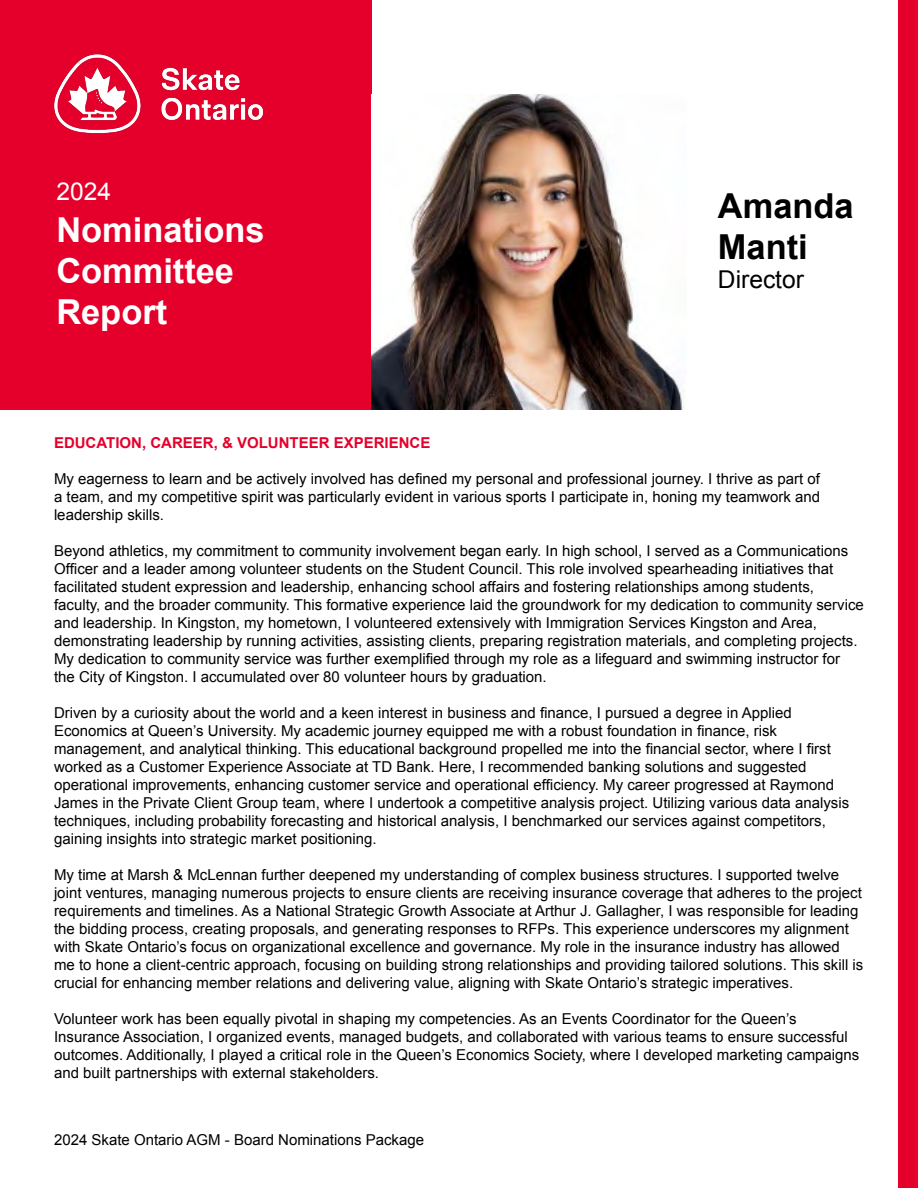
<style>
.page{position:relative;width:918px;height:1188px;background:#fff}
.page>*{position:absolute;margin:0;border:0;box-sizing:border-box;transform-origin:0 0}
.t1{font:700 34.35px "Arial";color:#fff}
.t2{font:700 34.35px/41.2px "Arial";color:#000}
.t3{font:24.6px "Arial";color:#000}
.t4{font:24.6px "Arial";color:#fff}
.t5{font:15px/18px "Arial";color:#000}
.t6{font:700 15px "Arial";color:#e4002b}
</style>
<div class="page">
<div style="left:899px;top:0;width:19px;height:1188px;background:#e4002b"></div>
<div style="left:0;top:0;width:371px;height:410px;background:#e4002b"></div>
<img style="left:54px;top:54px;width:210px;height:80px">
<img style="left:371px;top:94px;width:313px;height:316px">
<p class="t4" style="left:56px;top:176px;width:56px">2024</p>
<p class="t1" style="left:56px;top:207px;width:210px">Nominations</p>
<p class="t1" style="left:56px;top:248px;width:179px">Committee</p>
<p class="t1" style="left:56px;top:290px;width:112px">Report</p>
<p class="t2" style="left:718px;top:186px;width:137px">Amanda<br>Manti</p>
<p class="t3" style="left:718px;top:264px;width:88px">Director</p>
<p class="t6" style="left:54px;top:433px;width:378px">EDUCATION, CAREER, &amp; VOLUNTEER EXPERIENCE</p>
<p class="t5" style="left:54px;top:470px;width:768px;text-align:justify">My eagerness to learn and be actively involved has defined my personal and professional journey. I thrive as part of a team, and my competitive spirit was particularly evident in various sports I participate in, honing my teamwork and leadership skills.</p>
<p class="t5" style="left:54px;top:542px;width:811px">Beyond athletics, my commitment to community involvement began early. In high school, I served as a Communications Officer and a leader among volunteer students on the Student Council. This role involved spearheading initiatives that facilitated student expression and leadership, enhancing school affairs and fostering relationships among students, faculty, and the broader community. This formative experience laid the groundwork for my dedication to community service and leadership. In Kingston, my hometown, I volunteered extensively with Immigration Services Kingston and Area, demonstrating leadership by running activities, assisting clients, preparing registration materials, and completing projects.<br>My dedication to community service was further exemplified through my role as a lifeguard and swimming instructor for the City of Kingston. I accumulated over 80 volunteer hours by graduation.</p>
<p class="t5" style="left:54px;top:704px;width:797px">Driven by a curiosity about the world and a keen interest in business and finance, I pursued a degree in Applied Economics at Queen’s University. My academic journey equipped me with a robust foundation in finance, risk management, and analytical thinking. This educational background propelled me into the financial sector, where I first worked as a Customer Experience Associate at TD Bank. Here, I recommended banking solutions and suggested operational improvements, enhancing customer service and operational efficiency. My career progressed at Raymond James in the Private Client Group team, where I undertook a competitive analysis project. Utilizing various data analysis techniques, including probability forecasting and historical analysis, I benchmarked our services against competitors, gaining insights into strategic market positioning.</p>
<p class="t5" style="left:54px;top:866px;width:811px">My time at Marsh &amp; McLennan further deepened my understanding of complex business structures. I supported twelve joint ventures, managing numerous projects to ensure clients are receiving insurance coverage that adheres to the project requirements and timelines. As a National Strategic Growth Associate at Arthur J. Gallagher, I was responsible for leading the bidding process, creating proposals, and generating responses to RFPs. This experience underscores my alignment with Skate Ontario’s focus on organizational excellence and governance. My role in the insurance industry has allowed me to hone a client-centric approach, focusing on building strong relationships and providing tailored solutions. This skill is crucial for enhancing member relations and delivering value, aligning with Skate Ontario’s strategic imperatives.</p>
<p class="t5" style="left:54px;top:1010px;width:807px">Volunteer work has been equally pivotal in shaping my competencies. As an Events Coordinator for the Queen’s Insurance Association, I organized events, managed budgets, and collaborated with various teams to ensure successful outcomes. Additionally, I played a critical role in the Queen’s Economics Society, where I developed marketing campaigns and built partnerships with external stakeholders.</p>
<p class="t5" style="left:54px;top:1131px;width:372px">2024 Skate Ontario AGM - Board Nominations Package</p>
</div>
